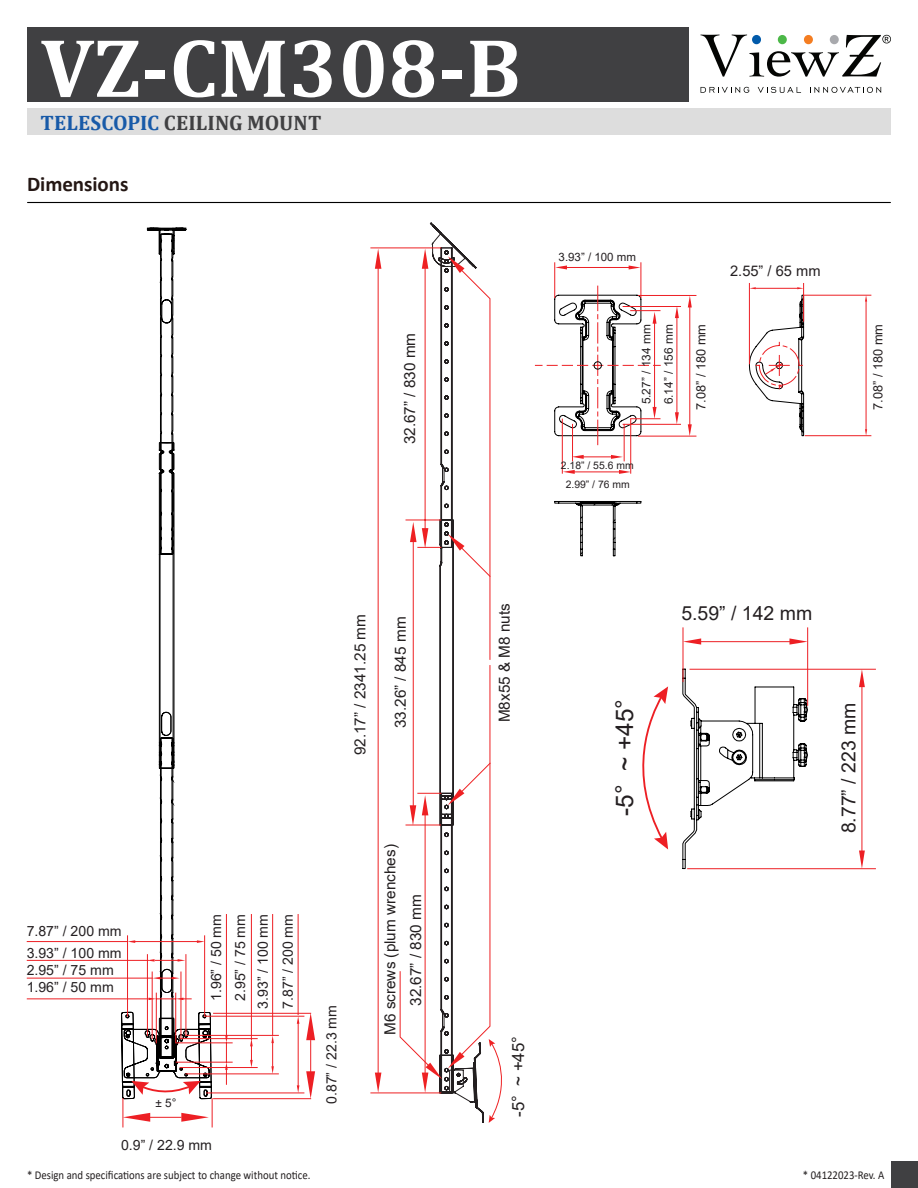
<style>
.page{position:relative;width:918px;height:1188px;background:#fff}
.page>*{position:absolute;margin:0;border:0;box-sizing:border-box;transform-origin:0 0}
.t1{font:700 84px "Cambria";color:#fff}
.t2{font:24.3px "Arial";color:#241f21}
.t3{font:700 21px "Cambria";letter-spacing:.005em;color:#404042}
.t4{font:700 21px "Calibri";color:#241714}
.t5{font:19.5px "Arial";color:#241f21}
.t6{font:16.8px "Arial";color:#231f20}
.t7{font:15.3px "Arial";color:#231f20}
.t8{font:14.7px "Arial";color:#241f21}
.t9{font:14.1px/23.4px "Arial";color:#241f21;text-align:center}
.t10{font:12.75px "Arial";color:#241f21}
.t11{font:12px "Calibri";color:#231f20;scale:.9 1}
.t12{font:11.85px/22.4px "Arial";color:#241f21}
.t13{font:11.55px "Arial";color:#241f21}
.t14{font:10.35px/19.4px "Arial";color:#241f21;text-align:center}
.s1{color:#185aa8}
</style>
<div class="page">
<div style="left:27px;top:108px;width:864px;height:27px;background:#ddd"></div>
<div style="left:891px;top:1161px;width:27px;height:27px;background:#404042"></div>
<svg style="left:701px;top:35px;width:190px;height:42px"></svg>
<svg style="left:701px;top:87px;width:48px;height:6px"></svg>
<svg style="left:758px;top:87px;width:43px;height:6px"></svg>
<svg style="left:810px;top:87px;width:71px;height:6px"></svg>
<div style="left:27px;top:27px;width:661px;height:74px;background:#404042"></div>
<svg style="left:370px;top:222px;width:132px;height:901px"></svg>
<svg style="left:555px;top:265px;width:12px;height:4px"></svg>
<svg style="left:629px;top:265px;width:12px;height:4px"></svg>
<hr style="left:561px;top:267px;width:74px;height:1px;background:#ed1f24">
<hr style="left:554px;top:263px;width:1px;height:35px;background:#ed1f24">
<hr style="left:641px;top:263px;width:1px;height:35px;background:#ed1f24">
<hr style="left:749px;top:283px;width:1px;height:81px;background:#ed1f24">
<hr style="left:803px;top:283px;width:1px;height:38px;background:#ed1f24">
<hr style="left:866px;top:302px;width:1px;height:127px;background:#ed1f24">
<hr style="left:805px;top:435px;width:66px;height:1px;background:#ed1f24">
<hr style="left:804px;top:295px;width:67px;height:1px;background:#ed1f24">
<svg style="left:865px;top:295px;width:2px;height:7px"></svg>
<svg style="left:865px;top:429px;width:2px;height:7px"></svg>
<svg style="left:535px;top:286px;width:269px;height:271px"></svg>
<hr style="left:654px;top:316px;width:1px;height:97px;background:#ed1f24">
<div style="left:594px;top:362px;width:8px;height:7px;border:1px solid #000;border-radius:50%"></div>
<hr style="left:310px;top:1041px;width:1px;height:51px;background:#ed1f24">
<hr style="left:214px;top:1098px;width:97px;height:1px;background:#ed1f24">
<hr style="left:214px;top:1013px;width:97px;height:1px;background:#ed1f24">
<svg style="left:306px;top:1071px;width:9px;height:28px"></svg>
<svg style="left:306px;top:1013px;width:9px;height:27px"></svg>
<hr style="left:176px;top:1062px;width:56px;height:1px;background:#ed1f24">
<hr style="left:176px;top:1043px;width:56px;height:1px;background:#ed1f24">
<svg style="left:225px;top:1036px;width:3px;height:48px"></svg>
<hr style="left:180px;top:1038px;width:77px;height:1px;background:#ed1f24">
<hr style="left:180px;top:1067px;width:77px;height:1px;background:#ed1f24">
<svg style="left:250px;top:1039px;width:3px;height:28px"></svg>
<hr style="left:186px;top:1035px;width:92px;height:1px;background:#ed1f24">
<hr style="left:186px;top:1074px;width:92px;height:1px;background:#ed1f24">
<svg style="left:271px;top:1035px;width:3px;height:39px"></svg>
<svg style="left:123px;top:234px;width:90px;height:893px"></svg>
<hr style="left:298px;top:1024px;width:1px;height:61px;background:#ed1f24">
<hr style="left:205px;top:1016px;width:99px;height:1px;background:#ed1f24">
<hr style="left:207px;top:1093px;width:97px;height:1px;background:#ed1f24">
<svg style="left:297px;top:1085px;width:2px;height:8px"></svg>
<svg style="left:297px;top:1016px;width:2px;height:8px"></svg>
<hr style="left:27px;top:999px;width:121px;height:1px;background:#ed1f24">
<hr style="left:27px;top:978px;width:125px;height:1px;background:#ed1f24">
<hr style="left:27px;top:960px;width:121px;height:1px;background:#ed1f24">
<hr style="left:27px;top:941px;width:100px;height:1px;background:#ed1f24">
<hr style="left:226px;top:915px;width:1px;height:120px;background:#ed1f24">
<hr style="left:251px;top:915px;width:1px;height:125px;background:#ed1f24">
<hr style="left:272px;top:915px;width:1px;height:120px;background:#ed1f24">
<hr style="left:298px;top:915px;width:1px;height:100px;background:#ed1f24">
<svg style="left:682px;top:668px;width:127px;height:202px"></svg>
<svg style="left:642px;top:686px;width:26px;height:164px"></svg>
<hr style="left:701px;top:641px;width:88px;height:1px;background:#ed1f24">
<hr style="left:683px;top:628px;width:1px;height:54px;background:#ed1f24">
<hr style="left:807px;top:628px;width:1px;height:77px;background:#ed1f24">
<svg style="left:789px;top:638px;width:19px;height:7px"></svg>
<svg style="left:683px;top:638px;width:18px;height:7px"></svg>
<hr style="left:861px;top:687px;width:1px;height:164px;background:#ed1f24">
<hr style="left:688px;top:868px;width:187px;height:1px;background:#ed1f24">
<hr style="left:690px;top:669px;width:185px;height:1px;background:#ed1f24">
<svg style="left:859px;top:669px;width:6px;height:18px"></svg>
<svg style="left:859px;top:851px;width:6px;height:18px"></svg>
<hr style="left:28px;top:202px;width:862px;height:1px;background:#000">
<p class="t1" style="left:40px;top:9px;width:482px">VZ-CM308-B</p>
<p class="t3" style="left:40px;top:108px;width:283px"><span class="s1">TELESCOPIC</span> CEILING MOUNT</p>
<p class="t4" style="left:27px;top:169px;width:103px">Dimensions</p>
<p class="t7" style="left:399px;top:444px;width:113px;rotate:-90deg">32.67” / 830 mm</p>
<p class="t13" style="left:559px;top:249px;width:79px">3.93” / 100 mm</p>
<p class="t12" style="left:635px;top:404px;width:81px;rotate:-90deg">5.27” / 134 mm<br>6.14” / 156 mm</p>
<p class="t14" style="left:561px;top:455px;width:74px">2.18” / 55.6 mm<br>2.99” / 76 mm</p>
<p class="t8" style="left:730px;top:260px;width:92px">2.55” / 65 mm</p>
<p class="t10" style="left:692px;top:410px;width:88px;rotate:-90deg">7.08” / 180 mm</p>
<p class="t10" style="left:869px;top:410px;width:88px;rotate:-90deg">7.08” / 180 mm</p>
<p class="t7" style="left:349px;top:755px;width:143px;rotate:-90deg">92.17” / 2341.25 mm</p>
<p class="t7" style="left:494px;top:722px;width:121px;rotate:-90deg">M8x55 &amp; M8 nuts</p>
<p class="t7" style="left:390px;top:728px;width:113px;rotate:-90deg">33.26” / 845 mm</p>
<p class="t9" style="left:27px;top:920px;width:96px">7.87” / 200 mm</p>
<p class="t9" style="left:204px;top:1009px;width:96px;rotate:-90deg">1.96” / 50 mm<br>2.95” / 75 mm<br>3.93” / 100 mm</p>
<p class="t9" style="left:276px;top:1009px;width:96px;rotate:-90deg">7.87” / 200 mm</p>
<p class="t9" style="left:27px;top:941px;width:96px">3.93” / 100 mm</p>
<p class="t9" style="left:27px;top:958px;width:89px">2.95” / 75 mm</p>
<p class="t9" style="left:27px;top:976px;width:89px">1.96” / 50 mm</p>
<p class="t12" style="left:156px;top:1092px;width:23px">± 5°</p>
<p class="t9" style="left:121px;top:1134px;width:93px">0.9” / 22.9 mm</p>
<p class="t9" style="left:320px;top:1104px;width:100px;rotate:-90deg">0.87” / 22.3 mm</p>
<p class="t7" style="left:380px;top:1035px;width:192px;rotate:-90deg">M6 screws (plum wrenches)</p>
<p class="t7" style="left:405px;top:1006px;width:113px;rotate:-90deg">32.67” / 830 mm</p>
<p class="t6" style="left:507px;top:1117px;width:82px;rotate:-90deg">-5° ~ +45°</p>
<h2 class="t2" style="left:608px;top:816px;width:118px;rotate:-90deg">-5° ~ +45°</h2>
<h3 class="t5" style="left:681px;top:600px;width:133px">5.59” / 142 mm</h3>
<h3 class="t5" style="left:835px;top:833px;width:133px;rotate:-90deg">8.77” / 223 mm</h3>
<p class="t11" style="left:27px;top:1167px;width:317px">* Design and specifications are subject to change without notice.</p>
<p class="t11" style="left:803px;top:1167px;width:92px">* 04122023-Rev. A</p>
</div>
